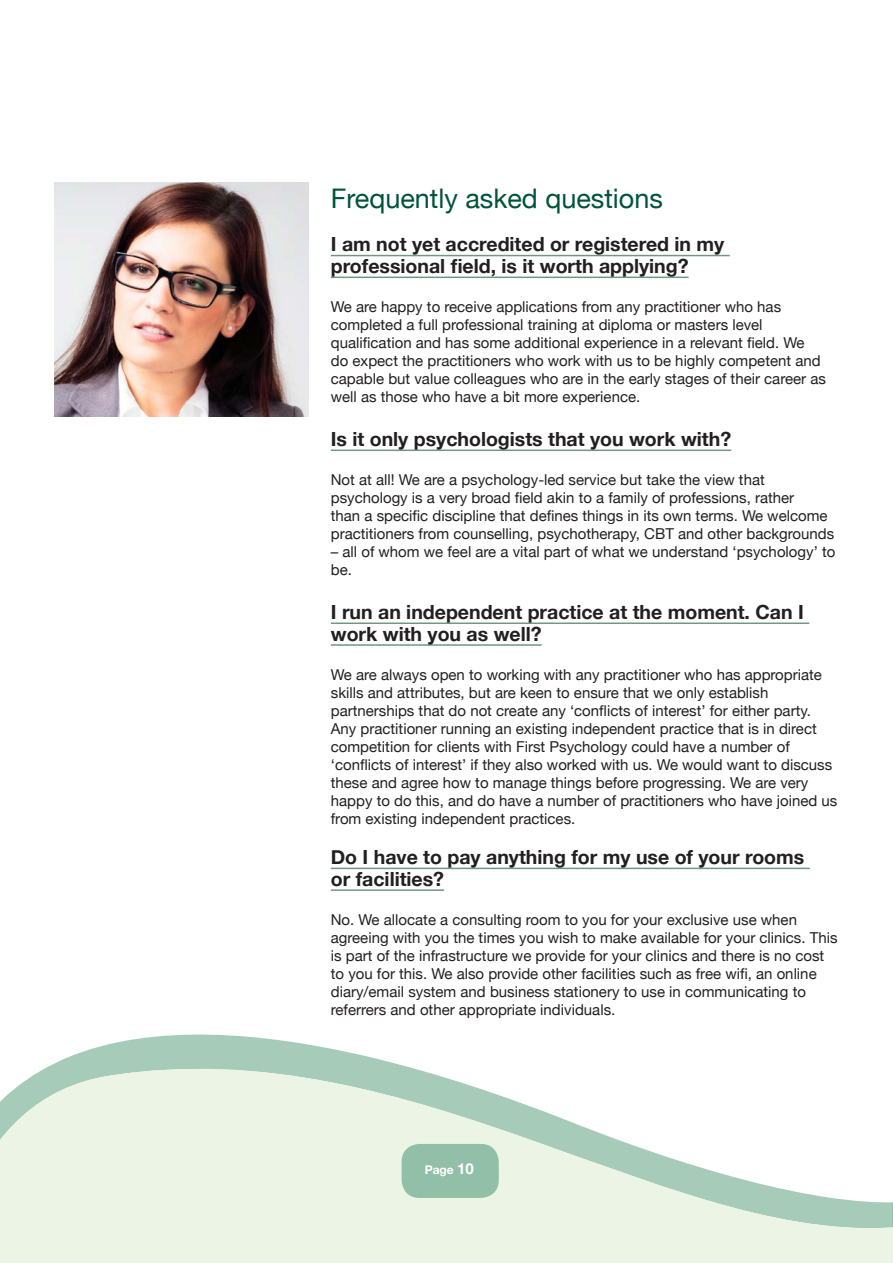
<style>
.page{position:relative;width:893px;height:1263px;background:#fff}
.page>*{position:absolute;margin:0;border:0;box-sizing:border-box;transform-origin:0 0}
.stress_headings{font:27px "Helvetica Neue";color:#015436}
.h2_style__underlined{font:700 19.5px/21.8px "Helvetica Neue";color:#231f20}
.mindfulness_para_san{font:15px/18px "Helvetica Neue";color:#231f20}
.t1{font:700 12px "Helvetica Neue";color:#fff}
.s1{font-size:15px}
</style>
<div class="page">
<svg style="left:0;top:1034px;width:892px;height:229px;fill:#ebf4e5"></svg>
<svg style="left:892px;top:1202px;width:1px;height:61px"></svg>
<div style="left:402px;top:1144px;width:97px;height:54px;background:#92bfa8;border-radius:18px"></div>
<img style="left:54px;top:182px;width:254px;height:234px">
<hr style="left:331px;top:255px;width:399px;height:1px;background:#719683">
<hr style="left:331px;top:277px;width:358px;height:1px;background:#719683">
<hr style="left:331px;top:449px;width:400px;height:2px;background:#719683">
<hr style="left:331px;top:622px;width:478px;height:2px;background:#719683">
<hr style="left:331px;top:644px;width:211px;height:2px;background:#719683">
<hr style="left:331px;top:868px;width:479px;height:1px;background:#719683">
<hr style="left:331px;top:889px;width:113px;height:2px;background:#719683">
<p class="stress_headings" style="left:331px;top:179px;width:334px">Frequently asked questions</p>
<p class="h2_style__underlined" style="left:331px;top:234px;width:395px">I am not yet accredited or registered in my professional field, is it worth applying?</p>
<p class="mindfulness_para_san" style="left:331px;top:299px;width:497px">We are happy to receive applications from any practitioner who has completed a full professional training at diploma or masters level qualification and has some additional experience in a relevant field. We<br>do expect the practitioners who work with us to be highly competent and capable but value colleagues who are in the early stages of their career as well as those who have a bit more experience.</p>
<p class="h2_style__underlined" style="left:331px;top:428px;width:402px">Is it only psychologists that you work with?</p>
<p class="mindfulness_para_san" style="left:331px;top:472px;width:505px">Not at all! We are a psychology-led service but take the view that psychology is a very broad field akin to a family of professions, rather<br>than a specific discipline that defines things in its own terms. We welcome practitioners from counselling, psychotherapy, CBT and other backgrounds</p>
<p class="mindfulness_para_san" style="left:331px;top:544px;width:506px">– all of whom we feel are a vital part of what we understand ‘psychology’ to be.</p>
<p class="h2_style__underlined" style="left:331px;top:601px;width:475px">I run an independent practice at the moment. Can I work with you as well?</p>
<p class="mindfulness_para_san" style="left:331px;top:667px;width:508px">We are always open to working with any practitioner who has appropriate skills and attributes, but are keen to ensure that we only establish partnerships that do not create any ‘conflicts of interest’ for either party.<br>Any practitioner running an existing independent practice that is in direct competition for clients with First Psychology could have a number of ‘conflicts of interest’ if they also worked with us. We would want to discuss these and agree how to manage things before progressing. We are very happy to do this, and do have a number of practitioners who have joined us from existing independent practices.</p>
<p class="h2_style__underlined" style="left:331px;top:846px;width:475px">Do I have to pay anything for my use of your rooms or facilities?</p>
<p class="mindfulness_para_san" style="left:331px;top:912px;width:508px">No. We allocate a consulting room to you for your exclusive use when agreeing with you the times you wish to make available for your clinics. This is part of the infrastructure we provide for your clinics and there is no cost to you for this. We also provide other facilities such as free wifi, an online diary/email system and business stationery to use in communicating to referrers and other appropriate individuals.</p>
<p class="t1" style="left:425px;top:1160px;width:51px">Page <span class="s1">10</span></p>
</div>
